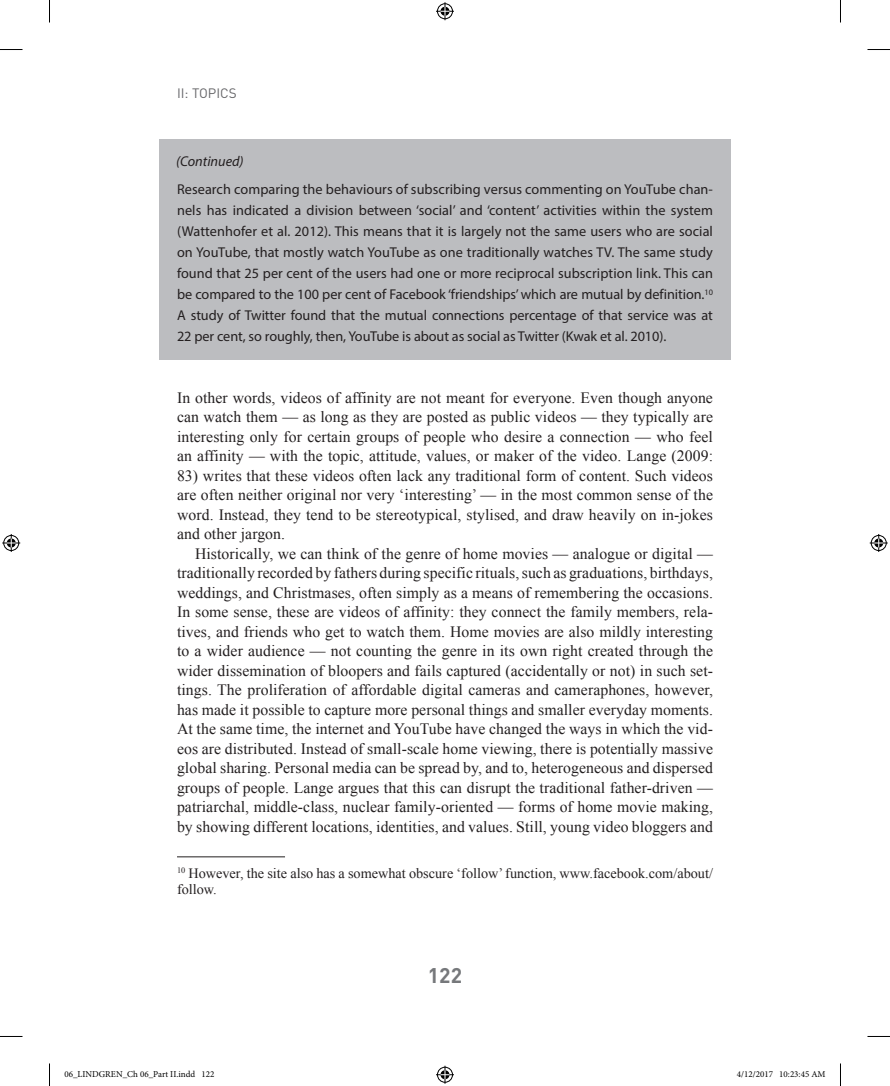
<style>
.page{position:relative;width:890px;height:1086px;background:#fff}
.page>*{position:absolute;margin:0;border:0;box-sizing:border-box;transform-origin:0 0}
.t1{font:700 21px "DIN";color:#76787b}
.TEXT_IND{font:15.75px/19.5px "Times New Roman";letter-spacing:.005em;color:#231f20;text-align:justify}
.EEA{font:15.75px/19.5px "Times New Roman";letter-spacing:.005em;color:#231f20;text-align:justify}
.t2{font:14.25px/21px "Myriad Pro";letter-spacing:-.005em;color:#231f20;text-align:justify}
.FNT{font:14.25px/16.5px "Times New Roman";color:#231f20}
.BX2_TEXT{font:italic 14.25px "Myriad Pro";color:#231f20}
.t3{font:13.5px "DIN";color:#67676a}
.t4{font:9px "Minion Pro";color:#000}
</style>
<div class="page">
<div style="left:159px;top:139px;width:571px;height:220px;background:#bcbdc0"></div>
<hr style="left:177px;top:856px;width:108px;height:1px;background:#231f20">
<svg style="left:0;top:49px;width:22px;height:1px"></svg>
<svg style="left:867px;top:49px;width:23px;height:1px"></svg>
<svg style="left:0;top:1036px;width:22px;height:1px"></svg>
<svg style="left:867px;top:1036px;width:23px;height:1px"></svg>
<svg style="left:49px;top:0;width:1px;height:23px"></svg>
<svg style="left:49px;top:1063px;width:1px;height:22px"></svg>
<svg style="left:840px;top:0;width:1px;height:23px"></svg>
<svg style="left:840px;top:1063px;width:1px;height:22px"></svg>
<svg style="left:436px;top:2px;width:18px;height:18px"></svg>
<svg style="left:436px;top:1065px;width:18px;height:18px"></svg>
<svg style="left:2px;top:534px;width:18px;height:18px"></svg>
<svg style="left:870px;top:534px;width:18px;height:18px"></svg>
<p class="t3" style="left:177px;top:84px;width:61px">II: TOPICS</p>
<p class="BX2_TEXT" style="left:176px;top:152px;width:69px">(Continued)</p>
<p class="t2" style="left:177px;top:179px;width:537px">Research comparing the behaviours of subscribing versus commenting on YouTube chan&shy;nels has indicated a division between ‘social’ and ‘content’ activities within the system (Wattenhofer et al. 2012). This means that it is largely not the same users who are social on YouTube, that mostly watch YouTube as one traditionally watches TV. The same study found that 25 per cent of the users had one or more reciprocal subscription link. This can be compared to the 100 per cent of Facebook ‘friendships’ which are mutual by definition.<sup>10<br></sup>A study of Twitter found that the mutual connections percentage of that service was at 22 per cent, so roughly, then, YouTube is about as social as Twitter (Kwak et al. 2010).</p>
<p class="EEA" style="left:177px;top:387px;width:537px">In other words, videos of affinity are not meant for everyone. Even though anyone can watch them — as long as they are posted as public videos — they typically are interesting only for certain groups of people who desire a connection — who feel an affinity — with the topic, attitude, values, or maker of the video. Lange (2009:</p>
<p class="EEA" style="left:177px;top:465px;width:537px">83) writes that these videos often lack any traditional form of content. Such videos are often neither original nor very ‘interesting’ — in the most common sense of the word. Instead, they tend to be stereotypical, stylised, and draw heavily on in-jokes and other jargon.</p>
<p class="TEXT_IND" style="left:177px;top:543px;width:538px;text-indent:18px">Historically, we can think of the genre of home movies — analogue or digital — traditionally recorded by fathers during specific rituals, such as graduations, birthdays, weddings, and Christmases, often simply as a means of remembering the occasions.<br>In some sense, these are videos of affinity: they connect the family members, rela&shy;tives, and friends who get to watch them. Home movies are also mildly interesting to a wider audience — not counting the genre in its own right created through the wider dissemination of bloopers and fails captured (accidentally or not) in such set&shy;tings. The proliferation of affordable digital cameras and cameraphones, however, has made it possible to capture more personal things and smaller everyday moments.<br>At the same time, the internet and YouTube have changed the ways in which the vid&shy;eos are distributed. Instead of small-scale home viewing, there is potentially massive global sharing. Personal media can be spread by, and to, heterogeneous and dispersed groups of people. Lange argues that this can disrupt the traditional father-driven — patriarchal, middle-class, nuclear family-oriented — forms of home movie making, by showing different locations, identities, and values. Still, young video bloggers and</p>
<p class="FNT" style="left:177px;top:864px;width:537px"><sup>10</sup> However, the site also has a somewhat obscure ‘follow’ function, www.facebook.com/about/ follow.</p>
<h1 class="t1" style="left:428px;top:961px;width:36px">122</h1>
<p class="t4" style="left:64px;top:1068px;width:151px">06_LINDGREN_Ch 06_Part II.indd 122</p>
<p class="t4" style="left:737px;top:1068px;width:90px">4/12/2017 10:23:45 AM</p>
</div>
